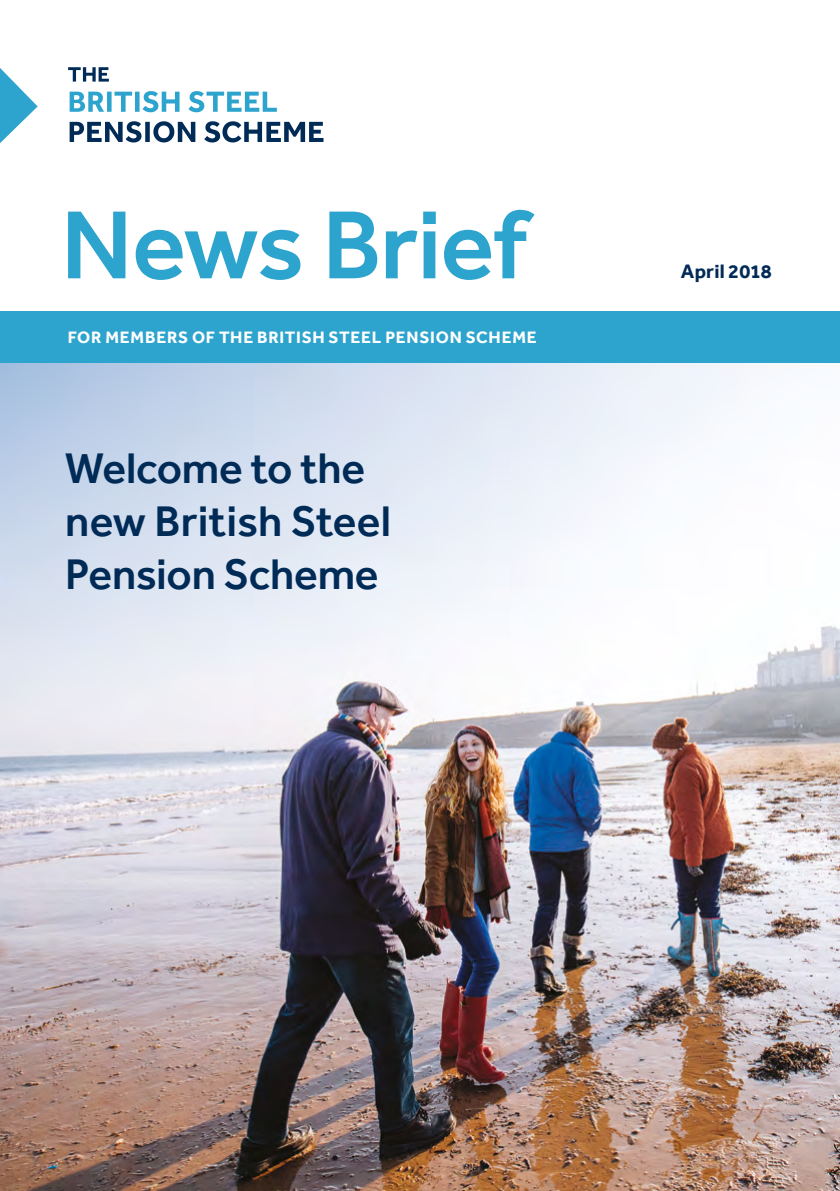
<style>
.page{position:relative;width:840px;height:1191px;background:#fff}
.page>*{position:absolute;margin:0;border:0;box-sizing:border-box;transform-origin:0 0}
.t1{font:500 100px "Effra";letter-spacing:-.015em;color:#2da4ce}
.t2{font:500 44px/52.8px "Effra";letter-spacing:-.005em;color:#002b56}
.t3{font:700 20px "Effra";letter-spacing:.01em;color:#002b56}
.t4{font:700 17px "Effra";letter-spacing:.045em;color:#fff}
</style>
<div class="page">
<img style="left:0;top:363px;width:839px;height:828px">
<div style="left:0;top:312px;width:839px;height:51px;background:#2da4ce"></div>
<svg style="left:0;top:68px;width:38px;height:75px"></svg>
<svg style="left:68px;top:67px;width:41px;height:15px"></svg>
<svg style="left:70px;top:91px;width:109px;height:21px"></svg>
<svg style="left:188px;top:91px;width:89px;height:21px"></svg>
<svg style="left:70px;top:121px;width:125px;height:21px"></svg>
<svg style="left:204px;top:121px;width:119px;height:21px"></svg>
<h1 class="t1" style="left:61px;top:185px;width:467px">News Brief</h1>
<p class="t4" style="left:68px;top:327px;width:470px">FOR MEMBERS OF THE BRITISH STEEL PENSION SCHEME</p>
<h2 class="t2" style="left:65px;top:441px;width:327px">Welcome to the new British Steel<br>Pension Scheme</h2>
<p class="t3" style="left:680px;top:259px;width:92px">April 2018</p>
</div>
